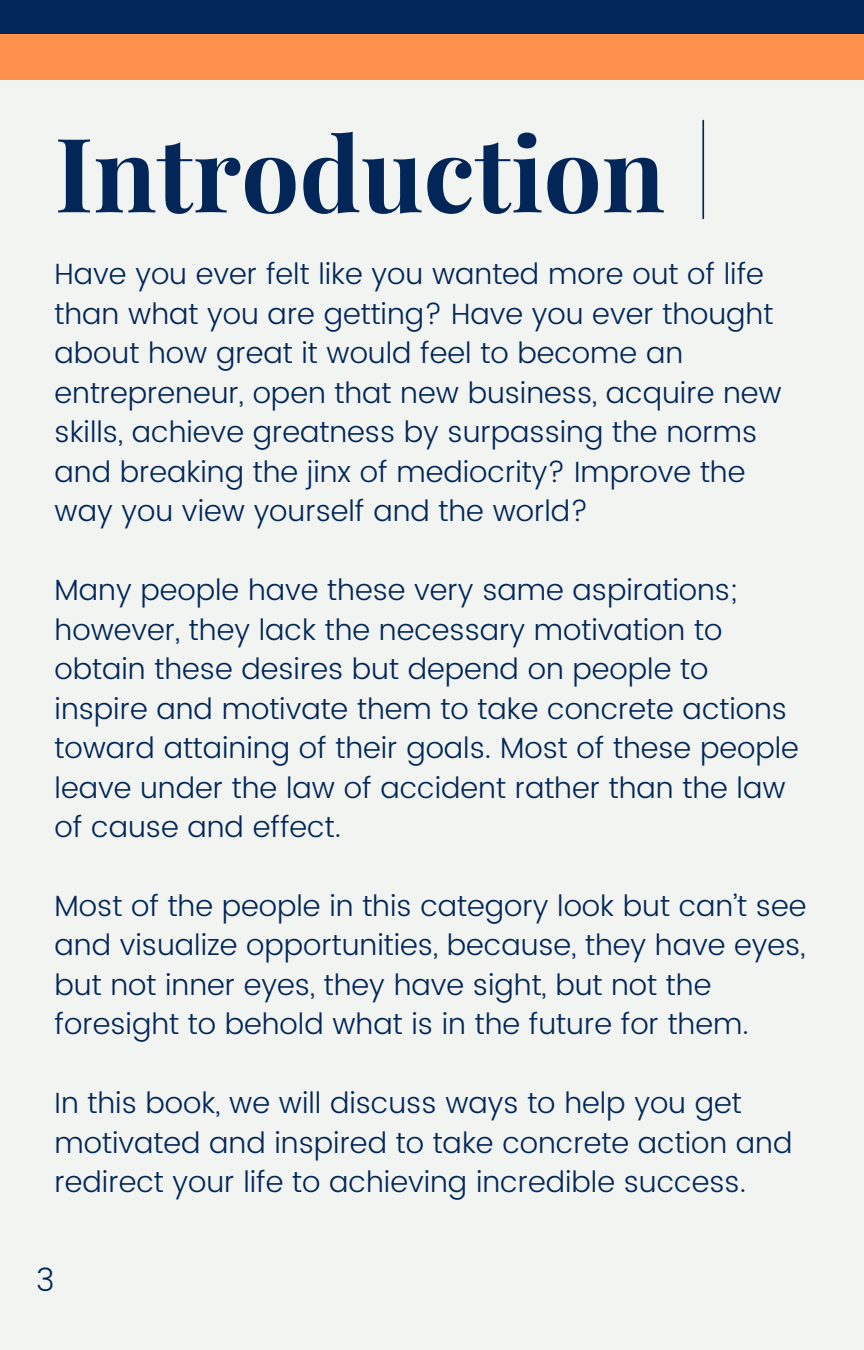
<style>
.page{position:relative;width:864px;height:1350px;background:#f2f4f1}
.page>*{position:absolute;margin:0;border:0;box-sizing:border-box;transform-origin:0 0}
.t1{font:700 103.05px "Playfair Display";color:#022657}
.t2{font:300 31.5px "Poppins";color:#022657}
.t3{font:300 29.25px/39.6px "Poppins";color:#022657}
</style>
<div class="page">
<hr style="left:702px;top:121px;width:2px;height:97px;background:#022657">
<div style="left:0;top:0;width:864px;height:46px;background:#022657"></div>
<div style="left:0;top:34px;width:864px;height:45px;background:#ff914d"></div>
<h1 class="t1" style="left:55px;top:93px;width:612px">Introduction</h1>
<p class="t3" style="left:55px;top:255px;width:729px">Have you ever felt like you wanted more out of life than what you are getting? Have you ever thought about how great it would feel to become an entrepreneur, open that new business, acquire new skills, achieve greatness by surpassing the norms and breaking the jinx of mediocrity? Improve the way you view yourself and the world?</p>
<p class="t3" style="left:55px;top:571px;width:746px">Many people have these very same aspirations; however, they lack the necessary motivation to obtain these desires but depend on people to inspire and motivate them to take concrete actions toward attaining of their goals. Most of these people leave under the law of accident rather than the law of cause and effect.</p>
<p class="t3" style="left:55px;top:887px;width:753px">Most of the people in this category look but can’t see and visualize opportunities, because, they have eyes, but not inner eyes, they have sight, but not the foresight to behold what is in the future for them.</p>
<p class="t3" style="left:55px;top:1085px;width:739px">In this book, we will discuss ways to help you get motivated and inspired to take concrete action and redirect your life to achieving incredible success.</p>
<p class="t2" style="left:36px;top:1257px;width:20px">3</p>
</div>
